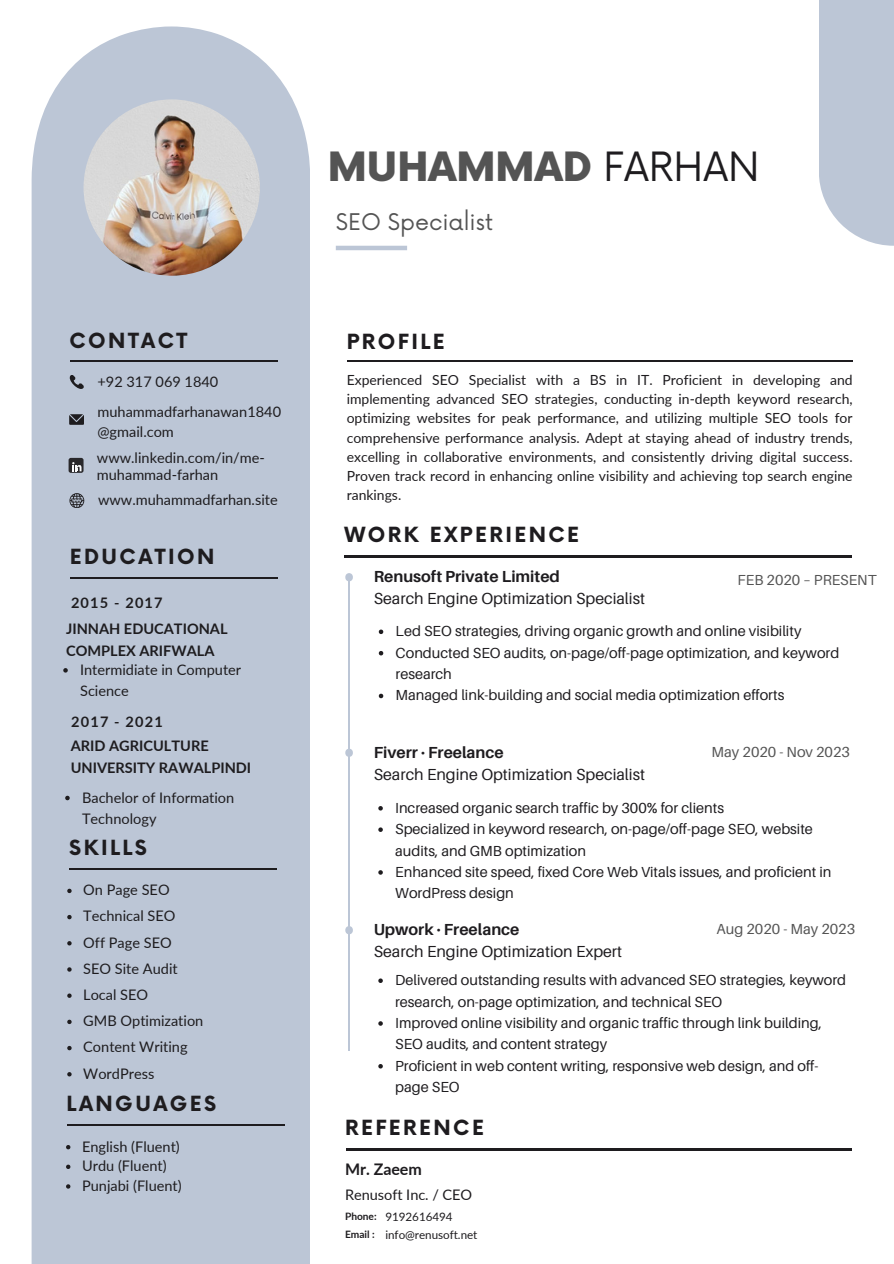
<style>
.page{position:relative;width:894px;height:1264px;background:#fff}
.page>*{position:absolute;margin:0;border:0;box-sizing:border-box;transform-origin:0 0}
.t1{font:900 39.3px "Now";color:#545454}
.t2{font:22.35px "Now";color:#545454}
.t3{font:700 20.4px "Now";letter-spacing:.12em;color:#1e1c1f}
.t4{font:16.05px "Aileron";color:#1e1c1f}
.t5{font:700 16.05px "Aileron";color:#1e1c1f}
.t6{font:700 16.05px "Lato";color:#1e1c1f}
.t7{font:14.55px/21.3px "Aileron";color:#1e1c1f}
.t8{font:14.55px/21.3px "Lato";color:#1e1c1f}
.t9{font:700 14.55px/21.8px "Lato";color:#1e1c1f}
.t10{font:14.55px "Aileron";color:#545454}
.t11{font:700 14.55px "Lato";letter-spacing:.08em;color:#1e1c1f}
.t12{font:13.95px/19.2px "Lato";color:#1e1c1f;text-align:justify}
.t13{font:11.7px "Lato";letter-spacing:-.005em;color:#1e1c1f}
.t14{font:700 10.2px "Lato";color:#1e1c1f}
.s1{font-weight:400;color:#1e1c1f}
</style>
<div class="page">
<div style="left:32px;top:26px;width:278px;height:1237px;background:#bcc6d6"></div>
<svg style="left:70px;top:375px;width:14px;height:15px"></svg>
<svg style="left:69px;top:414px;width:15px;height:10px"></svg>
<hr style="left:70px;top:360px;width:207px;height:1px;background:#1e1c1f">
<svg style="left:69px;top:493px;width:15px;height:15px"></svg>
<hr style="left:70px;top:577px;width:207px;height:1px;background:#1e1c1f">
<hr style="left:70px;top:868px;width:207px;height:1px;background:#1e1c1f">
<hr style="left:67px;top:1124px;width:217px;height:1px;background:#1e1c1f">
<hr style="left:344px;top:556px;width:507px;height:1px;background:#1e1c1f">
<hr style="left:345px;top:1148px;width:506px;height:1px;background:#1e1c1f">
<hr style="left:346px;top:360px;width:506px;height:1px;background:#1e1c1f">
<svg style="left:345px;top:573px;width:8px;height:8px"></svg>
<hr style="left:348px;top:577px;width:1px;height:473px;background:#bcc6d6">
<svg style="left:345px;top:748px;width:8px;height:9px"></svg>
<svg style="left:345px;top:926px;width:8px;height:8px"></svg>
<hr style="left:336px;top:246px;width:71px;height:4px;background:#bcc6d6">
<img style="left:83px;top:99px;width:177px;height:177px;border-radius:50%">
<div style="left:818px;top:0;width:75px;height:245px;background:#bcc6d6"></div>
<div style="left:69px;top:458px;width:14px;height:14px;background:#29282b;border-radius:2px"></div>
<svg style="left:72px;top:462px;width:10px;height:9px"></svg>
<svg style="left:67px;top:888px;width:5px;height:5px"></svg>
<svg style="left:67px;top:914px;width:5px;height:5px"></svg>
<svg style="left:67px;top:941px;width:5px;height:4px"></svg>
<svg style="left:67px;top:967px;width:5px;height:4px"></svg>
<svg style="left:67px;top:993px;width:5px;height:4px"></svg>
<svg style="left:67px;top:1019px;width:5px;height:5px"></svg>
<svg style="left:67px;top:1045px;width:5px;height:5px"></svg>
<svg style="left:67px;top:1072px;width:5px;height:4px"></svg>
<svg style="left:63px;top:668px;width:5px;height:4px"></svg>
<svg style="left:65px;top:795px;width:5px;height:5px"></svg>
<svg style="left:66px;top:1144px;width:4px;height:5px"></svg>
<svg style="left:66px;top:1164px;width:4px;height:4px"></svg>
<svg style="left:66px;top:1184px;width:4px;height:4px"></svg>
<svg style="left:378px;top:629px;width:5px;height:5px"></svg>
<svg style="left:378px;top:651px;width:5px;height:4px"></svg>
<svg style="left:378px;top:693px;width:5px;height:5px"></svg>
<svg style="left:378px;top:806px;width:5px;height:4px"></svg>
<svg style="left:378px;top:827px;width:5px;height:5px"></svg>
<svg style="left:378px;top:870px;width:5px;height:4px"></svg>
<svg style="left:378px;top:978px;width:5px;height:4px"></svg>
<svg style="left:378px;top:1021px;width:5px;height:4px"></svg>
<svg style="left:378px;top:1064px;width:5px;height:4px"></svg>
<p class="t3" style="left:69px;top:329px;width:119px">CONTACT</p>
<p class="t8" style="left:97px;top:371px;width:122px">+92 317 069 1840</p>
<p class="t8" style="left:97px;top:401px;width:185px;line-height:19.6px">muhammadfarhanawan1840 @gmail.com</p>
<p class="t8" style="left:97px;top:449px;width:169px;line-height:16.4px">www.linkedin.com/in/me&shy;muhammad-farhan</p>
<p class="t8" style="left:98px;top:489px;width:181px">www.muhammadfarhan.site</p>
<p class="t3" style="left:70px;top:545px;width:146px">EDUCATION</p>
<p class="t11" style="left:71px;top:594px;width:93px">2015 - 2017</p>
<p class="t9" style="left:66px;top:617px;width:163px">JINNAH EDUCATIONAL<br>COMPLEX ARIFWALA</p>
<p class="t8" style="left:80px;top:658px;width:162px">Intermidiate in Computer<br>Science</p>
<p class="t11" style="left:71px;top:712px;width:93px">2017 - 2021</p>
<p class="t9" style="left:71px;top:735px;width:182px">ARID AGRICULTURE<br>UNIVERSITY RAWALPINDI</p>
<p class="t8" style="left:82px;top:786px;width:154px">Bachelor of Information<br>Technology</p>
<p class="t3" style="left:69px;top:836px;width:79px">SKILLS</p>
<h3 class="t8" style="left:83px;top:879px;width:88px">On Page SEO</h3>
<p class="t8" style="left:83px;top:905px;width:94px">Technical SEO</p>
<p class="t8" style="left:83px;top:931px;width:90px">Off Page SEO</p>
<p class="t8" style="left:83px;top:957px;width:96px">SEO Site Audit</p>
<p class="t8" style="left:83px;top:983px;width:66px">Local SEO</p>
<p class="t8" style="left:83px;top:1009px;width:122px">GMB Optimization</p>
<p class="t8" style="left:83px;top:1036px;width:106px">Content Writing</p>
<h3 class="t8" style="left:83px;top:1062px;width:73px">WordPress</h3>
<p class="t3" style="left:67px;top:1092px;width:151px">LANGUAGES</p>
<p class="t8" style="left:82px;top:1135px;width:99px">English (Fluent)</p>
<p class="t8" style="left:82px;top:1154px;width:86px">Urdu (Fluent)</p>
<h3 class="t8" style="left:82px;top:1174px;width:101px">Punjabi (Fluent)</h3>
<p class="t1" style="left:328px;top:145px;width:433px">MUHAMMAD <span class="s1">FARHAN</span></p>
<p class="t2" style="left:336px;top:210px;width:159px">SEO Specialist</p>
<h1 class="t3" style="left:346px;top:330px;width:99px">PROFILE</h1>
<h2 class="t12" style="left:346px;top:370px;width:507px">Experienced SEO Specialist with a BS in IT. Proficient in developing and implementing advanced SEO strategies, conducting in-depth keyword research, optimizing websites for peak performance, and utilizing multiple SEO tools for comprehensive performance analysis. Adept at staying ahead of industry trends, excelling in collaborative environments, and consistently driving digital success.<br>Proven track record in enhancing online visibility and achieving top search engine rankings.</h2>
<p class="t3" style="left:344px;top:524px;width:236px">WORK EXPERIENCE</p>
<p class="t5" style="left:373px;top:566px;width:188px">Renusoft Private Limited</p>
<h6 class="t10" style="left:737px;top:570px;width:140px">FEB 2020 – PRESENT</h6>
<p class="t4" style="left:373px;top:588px;width:273px">Search Engine Optimization Specialist</p>
<p class="t7" style="left:395px;top:620px;width:407px">Led SEO strategies, driving organic growth and online visibility</p>
<p class="t7" style="left:395px;top:641px;width:445px">Conducted SEO audits, on-page/off-page optimization, and keyword research</p>
<p class="t7" style="left:395px;top:684px;width:390px">Managed link-building and social media optimization efforts</p>
<p class="t5" style="left:373px;top:742px;width:131px">Fiverr · Freelance</p>
<p class="t10" style="left:711px;top:743px;width:140px">May 2020 - Nov 2023</p>
<p class="t4" style="left:373px;top:764px;width:273px">Search Engine Optimization Specialist</p>
<p class="t7" style="left:395px;top:796px;width:330px">Increased organic search traffic by 300% for clients</p>
<p class="t7" style="left:395px;top:818px;width:419px">Specialized in keyword research, on-page/off-page SEO, website audits, and GMB optimization</p>
<p class="t7" style="left:395px;top:860px;width:438px">Enhanced site speed, fixed Core Web Vitals issues, and proficient in<br>WordPress design</p>
<p class="t5" style="left:373px;top:919px;width:147px">Upwork · Freelance</p>
<p class="t10" style="left:716px;top:919px;width:140px">Aug 2020 - May 2023</p>
<p class="t4" style="left:373px;top:941px;width:250px">Search Engine Optimization Expert</p>
<p class="t7" style="left:395px;top:969px;width:452px">Delivered outstanding results with advanced SEO strategies, keyword research, on-page optimization, and technical SEO</p>
<h3 class="t7" style="left:395px;top:1011px;width:428px">Improved online visibility and organic traffic through link building,<br>SEO audits, and content strategy</h3>
<p class="t7" style="left:395px;top:1054px;width:424px">Proficient in web content writing, responsive web design, and off&shy;page SEO</p>
<p class="t3" style="left:345px;top:1116px;width:140px">REFERENCE</p>
<p class="t6" style="left:345px;top:1159px;width:78px">Mr. Zaeem</p>
<h3 class="t14" style="left:345px;top:1209px;width:33px">Phone:</h3>
<p class="t14" style="left:345px;top:1227px;width:31px">Email :</p>
<p class="t8" style="left:345px;top:1183px;width:129px">Renusoft Inc. / CEO</p>
<h4 class="t13" style="left:385px;top:1209px;width:69px">9192616494</h4>
<h3 class="t13" style="left:385px;top:1227px;width:93px">info@renusoft.net</h3>
</div>
